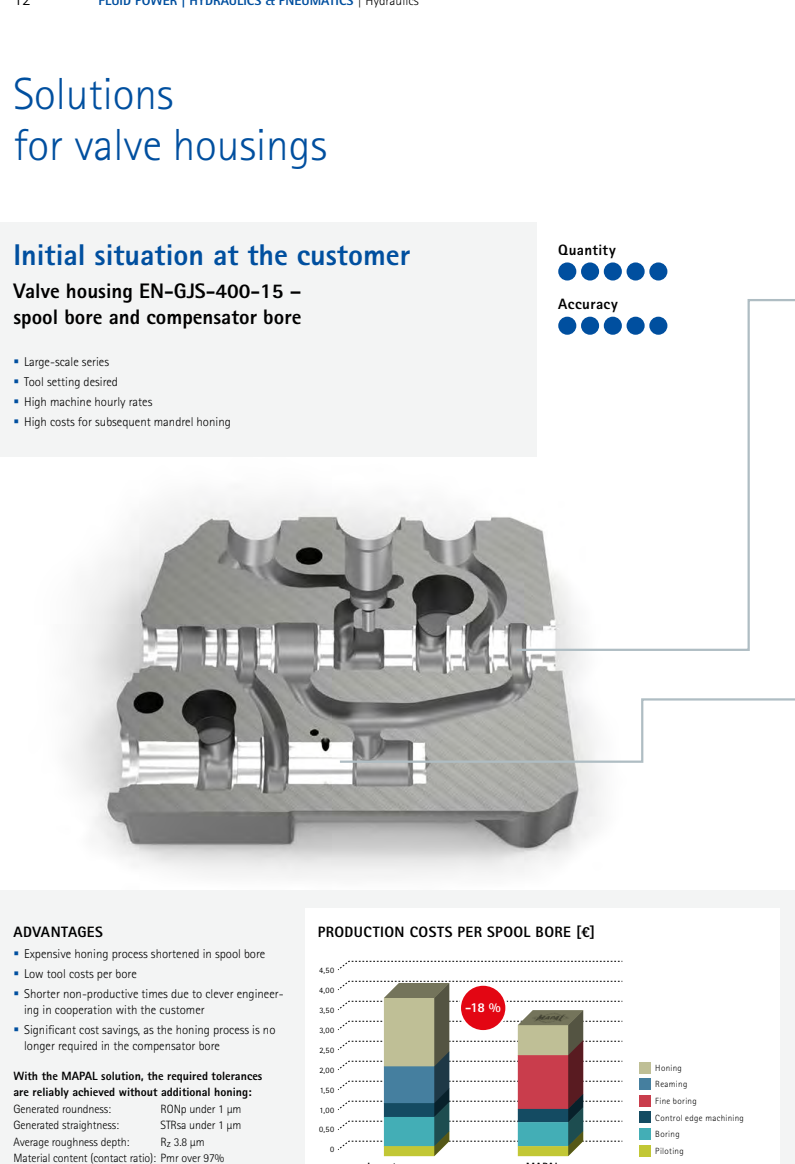
<style>
.page{position:relative;width:795px;height:1164px;background:#fff}
.page>*{position:absolute;margin:0;border:0;box-sizing:border-box;transform-origin:0 0}
.t1{font:300 45px/51px "Rotis Sans Serif W1 G";color:#004f9f}
.t2{font:800 30px "Rotis Sans Serif W1 G";color:#004f9f}
.t3{font:800 21px/25.5px "Rotis Sans Serif W1 G";color:#000}
.t4{font:800 15px "Rotis Sans Serif W1 G";letter-spacing:.025em;color:#000}
.t5{font:800 13.5px "Rotis Sans Serif W1 G";color:#004f9f}
.t6{font:800 13.5px "Rotis Sans Serif W1 G";color:#fff}
.t7{font:300 12.75px/20px "Rotis Sans Serif W1 G";color:#000}
.t8{font:300 12px/16.5px "Rotis Sans Serif W1 G";letter-spacing:-.01em;color:#000}
.t9{font:800 12px/16.5px "Rotis Sans Serif W1 G";color:#000}
.t10{font:300 9px/16.6px "Rotis Sans Serif W1 G";letter-spacing:.04em;color:#000}
.t11{font:8.25px "Rotis Sans Serif W1 G";letter-spacing:.04em;color:#000}
.s1{font-weight:300;color:#000}
</style>
<div class="page">
<img style="left:68px;top:497px;width:533px;height:381px">
<div style="left:0;top:890px;width:794px;height:274px;background:#f3f4f4"></div>
<svg style="left:514px;top:298px;width:280px;height:354px"></svg>
<svg style="left:337px;top:697px;width:457px;height:67px"></svg>
<div style="left:558px;top:262px;width:18px;height:18px;background:#004f9f;border-radius:50%"></div>
<div style="left:558px;top:317px;width:18px;height:18px;background:#004f9f;border-radius:50%"></div>
<div style="left:580px;top:262px;width:19px;height:18px;background:#004f9f;border-radius:50%"></div>
<div style="left:580px;top:317px;width:19px;height:18px;background:#004f9f;border-radius:50%"></div>
<div style="left:603px;top:262px;width:18px;height:18px;background:#004f9f;border-radius:50%"></div>
<div style="left:603px;top:317px;width:18px;height:18px;background:#004f9f;border-radius:50%"></div>
<div style="left:626px;top:262px;width:18px;height:18px;background:#004f9f;border-radius:50%"></div>
<div style="left:626px;top:317px;width:18px;height:18px;background:#004f9f;border-radius:50%"></div>
<div style="left:649px;top:262px;width:18px;height:18px;background:#004f9f;border-radius:50%"></div>
<div style="left:649px;top:317px;width:18px;height:18px;background:#004f9f;border-radius:50%"></div>
<div style="left:0;top:222px;width:536px;height:235px;background:#f3f4f4"></div>
<div style="left:305px;top:908px;width:474px;height:256px;background:#fff"></div>
<div style="left:639px;top:1062px;width:11px;height:11px;background:#bfbf96"></div>
<div style="left:639px;top:1079px;width:11px;height:11px;background:#457f9f"></div>
<div style="left:639px;top:1095px;width:11px;height:11px;background:#c93d4c"></div>
<div style="left:639px;top:1112px;width:11px;height:11px;background:#144b62"></div>
<div style="left:639px;top:1128px;width:11px;height:11px;background:#43aeb6"></div>
<div style="left:639px;top:1145px;width:11px;height:11px;background:#c2c735"></div>
<svg style="left:337px;top:961px;width:285px;height:9px"></svg>
<svg style="left:337px;top:981px;width:285px;height:175px"></svg>
<img style="left:524px;top:1012px;width:52px;height:11px">
<p class="t5" style="left:98px;top:-8px;width:321px">FLUID POWER | HYDRAULICS &amp; PNEUMATICS <span class="s1">| Hydraulics</span></p>
<h1 class="t1" style="left:13px;top:69px;width:315px">Solutions<br>for valve housings</h1>
<h2 class="t2" style="left:13px;top:236px;width:398px">Initial situation at the customer</h2>
<h3 class="t3" style="left:13px;top:278px;width:289px">Valve housing EN-GJS-400-15 – spool bore and compensator bore</h3>
<p class="t7" style="left:24px;top:352px;width:208px">Large-scale series<br>Tool setting desired<br>High machine hourly rates<br>High costs for subsequent mandrel honing</p>
<p class="t4" style="left:558px;top:240px;width:59px">Quantity</p>
<p class="t4" style="left:558px;top:294px;width:61px">Accuracy</p>
<p class="t4" style="left:13px;top:922px;width:91px">ADVANTAGES</p>
<p class="t4" style="left:317px;top:922px;width:279px">PRODUCTION COSTS PER SPOOL BORE [€]</p>
<p class="t7" style="left:24px;top:944px;width:261px">Expensive honing process shortened in spool bore<br>Low tool costs per bore<br>Shorter non-productive times due to clever engineer-</p>
<p class="t7" style="left:24px;top:1000px;width:253px">ing in cooperation with the customer<br>Significant cost savings, as the honing process is no</p>
<p class="t7" style="left:24px;top:1035px;width:197px">longer required in the compensator bore</p>
<p class="t9" style="left:13px;top:1067px;width:250px">With the MAPAL solution, the required tolerances are reliably achieved without additional honing:</p>
<p class="t8" style="left:13px;top:1100px;width:99px">Generated roundness:</p>
<p class="t8" style="left:160px;top:1100px;width:82px">RONp under 1 µm</p>
<p class="t8" style="left:13px;top:1117px;width:107px">Generated straightness:</p>
<p class="t8" style="left:160px;top:1117px;width:82px">STRsa under 1 µm</p>
<p class="t8" style="left:13px;top:1133px;width:117px">Average roughness depth:</p>
<p class="t8" style="left:13px;top:1133px;width:212px;text-indent:147px">R<sub>z</sub> 3.8 µm<br>Material content (contact ratio): Pmr over 97%</p>
<p class="t11" style="left:319px;top:965px;width:16px">4,50</p>
<p class="t11" style="left:319px;top:985px;width:16px">4,00</p>
<p class="t11" style="left:319px;top:1005px;width:16px">3,50</p>
<p class="t11" style="left:319px;top:1025px;width:16px">3,00</p>
<p class="t11" style="left:319px;top:1045px;width:16px">2,50</p>
<p class="t11" style="left:319px;top:1065px;width:16px">2,00</p>
<p class="t11" style="left:319px;top:1085px;width:16px">1,50</p>
<p class="t11" style="left:319px;top:1105px;width:16px">1,00</p>
<p class="t11" style="left:319px;top:1125px;width:16px">0,50</p>
<p class="t11" style="left:330px;top:1145px;width:6px">0</p>
<p class="t6" style="left:465px;top:999px;width:37px">-18 %</p>
<p class="t10" style="left:655px;top:1059px;width:90px">Honing<br>Reaming<br>Fine boring<br>Control edge machining<br>Boring<br>Piloting</p>
</div>
